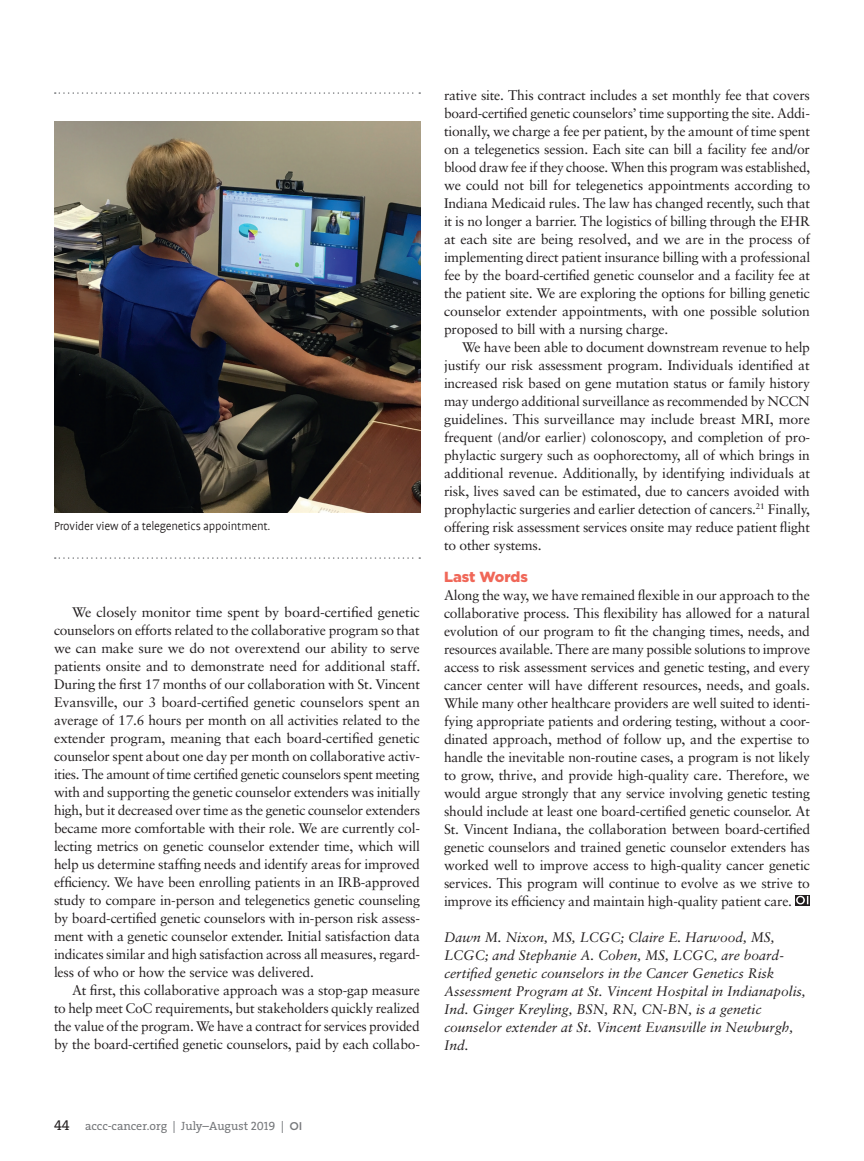
<style>
.page{position:relative;width:864px;height:1161px;background:#fff}
.page>*{position:absolute;margin:0;border:0;box-sizing:border-box;transform-origin:0 0}
.Feature_H1{font:900 14.7px "Gotham";color:#f06758}
.t1{font:14.25px "The Serif Caps";color:#231f20}
.NEW_Feature_Body_Ind{font:13.8px/18px "Sabon";letter-spacing:-.015em;color:#231f20;text-align:justify}
.NEW_Feature_Body_No{font:13.8px/18px "Sabon";letter-spacing:-.015em;color:#231f20;text-align:justify}
.NEW_Feature_Bio{font:italic 13.8px/18px "Sabon";color:#231f20}
.Feature_Photo_Captio{font:300 13.2px "Profile Offc";letter-spacing:-.015em;color:#231f20}
.t2{font:12px "The Serif B W5 Plain";color:#76787b}
.s1{font-family:"The Serif Caps"}
.s2{font-family:"Gotham";font-weight:500;font-size:11.25px}
</style>
<div class="page">
<svg style="left:795px;top:895px;width:15px;height:11px"></svg>
<svg style="left:796px;top:896px;width:12px;height:8px"></svg>
<svg style="left:55px;top:92px;width:365px;height:2px"></svg>
<img style="left:54px;top:122px;width:366px;height:391px">
<svg style="left:55px;top:557px;width:365px;height:2px"></svg>
<p class="Feature_Photo_Captio" style="left:54px;top:519px;width:218px">Provider view of a telegenetics appointment.</p>
<p class="NEW_Feature_Body_Ind" style="left:54px;top:603px;width:368px;text-indent:18px">We closely monitor time spent by board-certified genetic counselors on efforts related to the collaborative program so that we can make sure we do not overextend our ability to serve patients onsite and to demonstrate need for additional staff.<br>During the first 17 months of our collaboration with St. Vincent Evansville, our 3 board-certified genetic counselors spent an average of 17.6 hours per month on all activities related to the extender program, meaning that each board-certified genetic counselor spent about one day per month on collaborative activ&shy;ities. The amount of time certified genetic counselors spent meeting with and supporting the genetic counselor extenders was initially high, but it decreased over time as the genetic counselor extenders became more comfortable with their role. We are currently col&shy;lecting metrics on genetic counselor extender time, which will help us determine staffing needs and identify areas for improved efficiency. We have been enrolling patients in an IRB-approved study to compare in-person and telegenetics genetic counseling by board-certified genetic counselors with in-person risk assess&shy;ment with a genetic counselor extender. Initial satisfaction data indicates similar and high satisfaction across all measures, regard&shy;less of who or how the service was delivered.</p>
<p class="NEW_Feature_Body_Ind" style="left:54px;top:981px;width:368px;text-indent:18px">At first, this collaborative approach was a stop-gap measure to help meet CoC requirements, but stakeholders quickly realized the value of the program. We have a contract for services provided by the board-certified genetic counselors, paid by each collabo-</p>
<p class="NEW_Feature_Body_Ind" style="left:444px;top:86px;width:368px">rative site. This contract includes a set monthly fee that covers board-certified genetic counselors’ time supporting the site. Addi&shy;tionally, we charge a fee per patient, by the amount of time spent on a telegenetics session. Each site can bill a facility fee and/or blood draw fee if they choose. When this program was established, we could not bill for telegenetics appointments according to Indiana Medicaid rules. The law has changed recently, such that it is no longer a barrier. The logistics of billing through the EHR at each site are being resolved, and we are in the process of implementing direct patient insurance billing with a professional fee by the board-certified genetic counselor and a facility fee at the patient site. We are exploring the options for billing genetic counselor extender appointments, with one possible solution proposed to bill with a nursing charge.</p>
<p class="NEW_Feature_Body_Ind" style="left:444px;top:338px;width:368px;text-indent:18px">We have been able to document downstream revenue to help justify our risk assessment program. Individuals identified at increased risk based on gene mutation status or family history may undergo additional surveillance as recommended by NCCN guidelines. This surveillance may include breast MRI, more frequent (and/or earlier) colonoscopy, and completion of pro&shy;phylactic surgery such as oophorectomy, all of which brings in additional revenue. Additionally, by identifying individuals at risk, lives saved can be estimated, due to cancers avoided with prophylactic surgeries and earlier detection of cancers.<sup>21</sup> Finally, offering risk assessment services onsite may reduce patient flight to other systems.</p>
<p class="Feature_H1" style="left:444px;top:566px;width:85px">Last Words</p>
<p class="NEW_Feature_Body_No" style="left:444px;top:586px;width:368px">Along the way, we have remained flexible in our approach to the collaborative process. This flexibility has allowed for a natural evolution of our program to fit the changing times, needs, and resources available. There are many possible solutions to improve access to risk assessment services and genetic testing, and every cancer center will have different resources, needs, and goals.<br>While many other healthcare providers are well suited to identi&shy;fying appropriate patients and ordering testing, without a coor&shy;dinated approach, method of follow up, and the expertise to handle the inevitable non-routine cases, a program is not likely to grow, thrive, and provide high-quality care. Therefore, we would argue strongly that any service involving genetic testing should include at least one board-certified genetic counselor. At St. Vincent Indiana, the collaboration between board-certified genetic counselors and trained genetic counselor extenders has worked well to improve access to high-quality cancer genetic services. This program will continue to evolve as we strive to improve its efficiency and maintain high-quality patient care.</p>
<p class="NEW_Feature_Bio" style="left:444px;top:928px;width:363px">Dawn M. Nixon, MS, LCGC; Claire E. Harwood, MS, LCGC; and Stephanie A. Cohen, MS, LCGC, are board&shy;certified genetic counselors in the Cancer Genetics Risk Assessment Program at St. Vincent Hospital in Indianapolis, Ind. Ginger Kreyling, BSN, RN, CN-BN, is a genetic counselor extender at St. Vincent Evansville in Newburgh, Ind.</p>
<p class="t1" style="left:54px;top:1113px;width:17px">44</p>
<p class="t2" style="left:85px;top:1118px;width:219px">accc-cancer.org | July–August <span class="s1">2019</span> | <span class="s2">OI</span></p>
</div>
